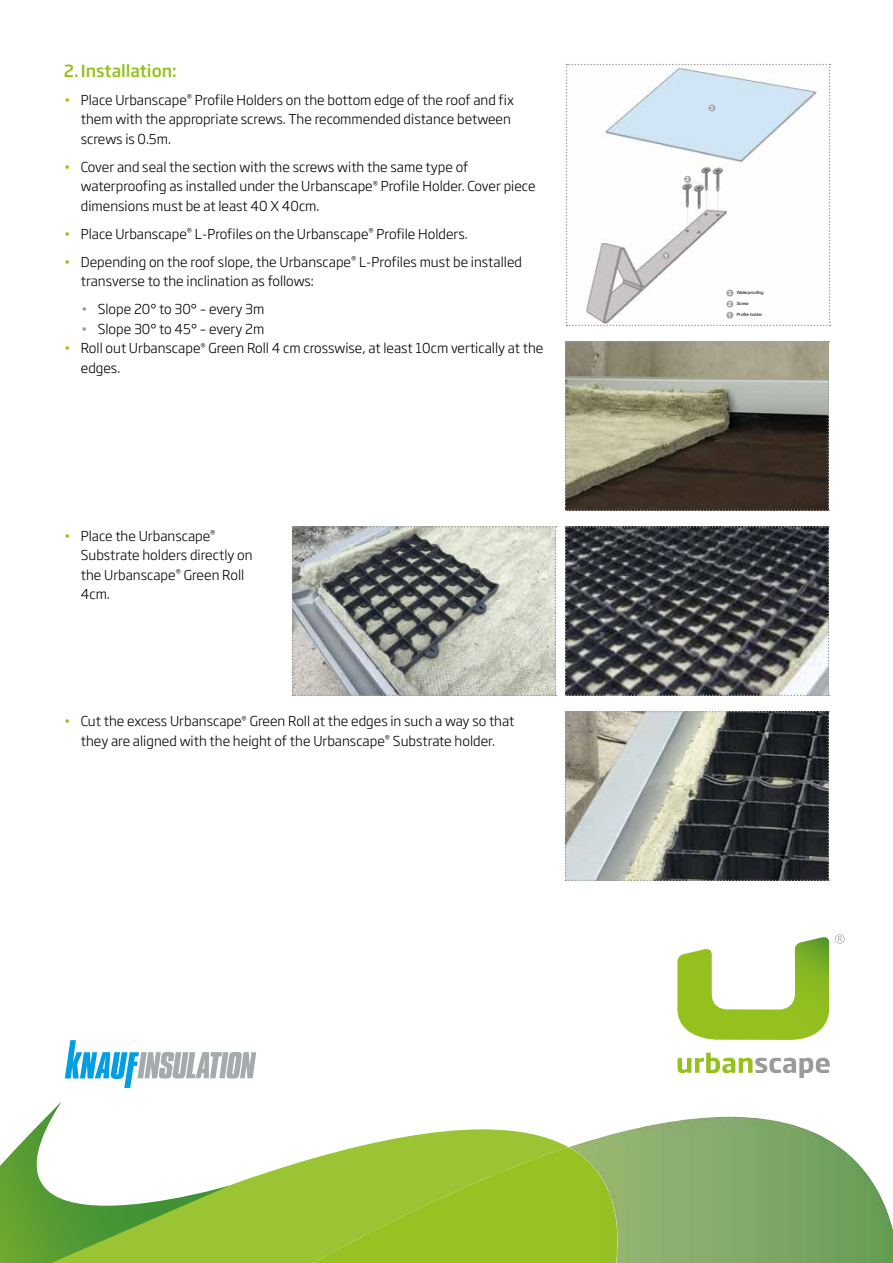
<style>
.page{position:relative;width:893px;height:1263px;background:#fff}
.page>*{position:absolute;margin:0;border:0;box-sizing:border-box;transform-origin:0 0}
.t1{font:500 16.5px "Soho Gothic Pro";color:#95c11f}
.t2{font:300 13.5px/19.5px "Soho Gothic Pro";color:#000}
.t3{font:700 5.7px "Arial";color:#fff}
.t4{font:4.35px "Arial";color:#000}
.s1{color:#95c11f}
.s2{color:#9b9a9a}
.s3{font-weight:700;font-size:5.7px;color:#fff}
</style>
<div class="page">
<img style="left:570px;top:1117px;width:323px;height:146px">
<svg style="left:230px;top:1129px;width:338px;height:134px;fill:#9ac434"></svg>
<svg style="left:313px;top:1147px;width:309px;height:116px;background:#99c22e"></svg>
<svg style="left:0;top:1101px;width:230px;height:162px"></svg>
<svg style="left:677px;top:937px;width:152px;height:103px"></svg>
<svg style="left:678px;top:1053px;width:152px;height:25px"></svg>
<svg style="left:835px;top:934px;width:10px;height:10px"></svg>
<svg style="left:65px;top:1040px;width:191px;height:48px"></svg>
<svg style="left:565px;top:341px;width:264px;height:170px;background:#797362"></svg>
<svg style="left:565px;top:526px;width:264px;height:170px;background:#4d4e51"></svg>
<svg style="left:565px;top:711px;width:264px;height:170px;background:#747774"></svg>
<svg style="left:292px;top:526px;width:264px;height:170px;background:#a1a49f"></svg>
<svg style="left:566px;top:64px;width:264px;height:262px"></svg>
<p class="t1" style="left:64px;top:58px;width:115px">2.Installation:</p>
<p class="t2" style="left:81px;top:89px;width:435px;text-indent:-17px"><span class="s1">•</span> Place Urbanscape<sup>®</sup> Profile Holders on the bottom edge of the roof and fix them with the appropriate screws. The recommended distance between screws is 0.5m.</p>
<p class="t2" style="left:81px;top:156px;width:456px;text-indent:-17px"><span class="s1">•</span> Cover and seal the section with the screws with the same type of waterproofing as installed under the Urbanscape<sup>®</sup> Profile Holder. Cover piece dimensions must be at least 40 X 40cm.</p>
<p class="t2" style="left:64px;top:223px;width:405px"><span class="s1">•</span> Place Urbanscape<sup>®</sup> L-Profiles on the Urbanscape<sup>®</sup> Profile Holders.</p>
<p class="t2" style="left:81px;top:251px;width:443px;text-indent:-17px"><span class="s1">•</span> Depending on the roof slope, the Urbanscape<sup>®</sup> L-Profiles must be installed transverse to the inclination as follows:</p>
<p class="t2" style="left:81px;top:299px;width:185px"><span class="s2">•</span> Slope 20° to 30° – every 3m</p>
<p class="t2" style="left:81px;top:318px;width:185px"><span class="s2">•</span> Slope 30° to 45° – every 2m</p>
<p class="t2" style="left:81px;top:338px;width:464px;text-indent:-17px"><span class="s1">•</span> Roll out Urbanscape<sup>®</sup> Green Roll 4 cm crosswise, at least 10cm vertically at the edges.</p>
<p class="t2" style="left:81px;top:525px;width:173px;text-indent:-17px"><span class="s1">•</span> Place the Urbanscape<sup>®<br></sup>Substrate holders directly on the Urbanscape<sup>®</sup> Green Roll<br>4cm.</p>
<p class="t2" style="left:64px;top:711px;width:452px;text-align:center"><span class="s1">•</span> Cut the excess Urbanscape<sup>®</sup> Green Roll at the edges in such a way so that they are aligned with the height of the Urbanscape<sup>®</sup> Substrate holder.</p>
<p class="t3" style="left:710px;top:104px;width:5px">3</p>
<p class="t3" style="left:686px;top:175px;width:5px">2</p>
<p class="t3" style="left:664px;top:252px;width:5px">1</p>
<p class="t4" style="left:728px;top:289px;width:37px"><span class="s3">3</span> Waterproofing</p>
<p class="t4" style="left:728px;top:301px;width:22px"><span class="s3">2</span> Screw</p>
<p class="t4" style="left:728px;top:312px;width:35px"><span class="s3">1</span> Profile holder</p>
</div>
